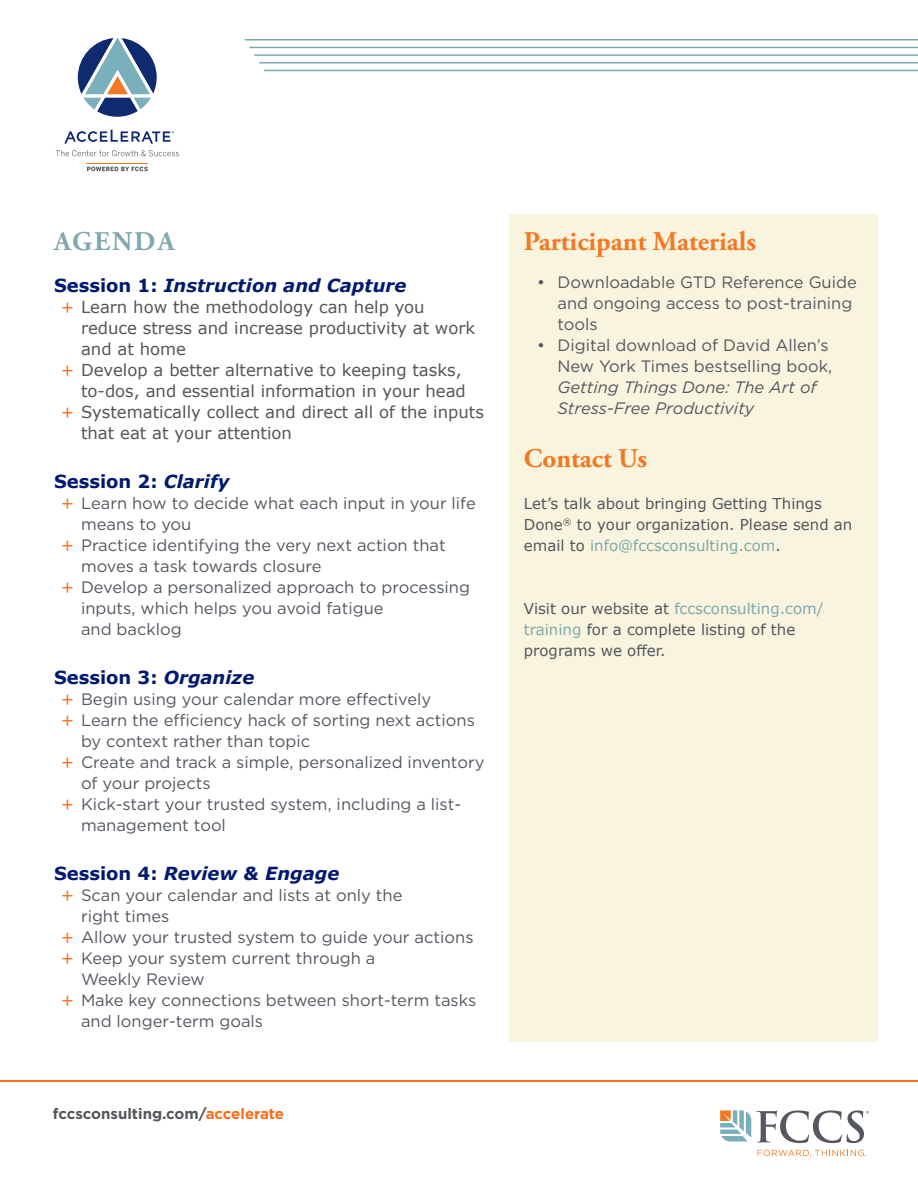
<style>
.page{position:relative;width:918px;height:1188px;background:#fff}
.page>*{position:absolute;margin:0;border:0;box-sizing:border-box;transform-origin:0 0}
.Orange_Heading{font:700 27px "Adobe Garamond Pro";color:#f47723}
.t1{font:700 27px "Adobe Garamond Pro";letter-spacing:.075em;color:#7fa9ae}
.t2{font:italic 700 18px "Verdana";color:#001a70}
.t3{font:700 18px "Verdana";color:#001a70}
.t4{font:16.5px/21px "Gotham";color:#52575f}
.t5{font:16.5px/21px "Verdana";color:#53565a}
.Body{font:15px/21px "Verdana";color:#52575f}
.t6{font:700 15px "Gotham";color:#53565a}
.s1{font-style:normal}
.s2{color:#ff6a14}
.s3{font-style:italic}
.s4{font-family:"Verdana";color:#ff6a14}
.s5{color:#7fa9ae}
</style>
<div class="page">
<hr style="left:241px;top:70px;width:677px;height:1px;background:#7fa9ae">
<hr style="left:241px;top:62px;width:677px;height:2px;background:#7fa9ae">
<hr style="left:241px;top:54px;width:677px;height:2px;background:#7fa9ae">
<hr style="left:241px;top:47px;width:677px;height:1px;background:#7fa9ae">
<hr style="left:241px;top:39px;width:677px;height:1px;background:#7fa9ae">
<svg style="left:78px;top:38px;width:79px;height:79px"></svg>
<svg style="left:56px;top:150px;width:123px;height:6px"></svg>
<svg style="left:87px;top:167px;width:61px;height:4px"></svg>
<hr style="left:87px;top:163px;width:61px;height:1px;background:#f47722">
<svg style="left:64px;top:130px;width:110px;height:14px"></svg>
<hr style="left:0;top:1080px;width:918px;height:2px;background:#ff6a14">
<svg style="left:757px;top:1150px;width:109px;height:6px"></svg>
<svg style="left:720px;top:1110px;width:149px;height:33px"></svg>
<div style="left:509px;top:214px;width:369px;height:828px;background:#f8f4de"></div>
<p class="t1" style="left:54px;top:226px;width:122px">AGENDA</p>
<p class="t2" style="left:54px;top:273px;width:354px"><span class="s1">Session 1:</span> Instruction and Capture</p>
<p class="t5" style="left:81px;top:297px;width:396px;text-indent:-20px"><span class="s2">+</span> Learn how the methodology can help you reduce stress and increase productivity at work and at home</p>
<p class="t5" style="left:61px;top:360px;width:407px;text-align:right"><span class="s2">+</span> Develop a better alternative to keeping tasks, to-dos, and essential information in your head</p>
<p class="t5" style="left:81px;top:402px;width:405px;text-indent:-20px"><span class="s2">+</span> Systematically collect and direct all of the inputs that eat at your attention</p>
<p class="t3" style="left:54px;top:469px;width:177px">Session 2: <span class="s3">Clarify</span></p>
<p class="t4" style="left:81px;top:492px;width:396px;text-indent:-20px"><span class="s4">+</span> Learn how to decide what each input in your life means to you</p>
<p class="t4" style="left:81px;top:534px;width:366px;text-indent:-20px"><span class="s4">+</span> Practice identifying the very next action that moves a task towards closure</p>
<p class="t4" style="left:81px;top:576px;width:391px;text-indent:-20px"><span class="s4">+</span> Develop a personalized approach to processing inputs, which helps you avoid fatigue<br>and backlog</p>
<p class="t3" style="left:54px;top:665px;width:202px">Session 3: <span class="s3">Organize</span></p>
<p class="t4" style="left:61px;top:688px;width:372px"><span class="s4">+</span> Begin using your calendar more effectively</p>
<p class="t4" style="left:81px;top:709px;width:395px;text-indent:-20px"><span class="s4">+</span> Learn the efficiency hack of sorting next actions by context rather than topic</p>
<p class="t4" style="left:81px;top:751px;width:405px;text-indent:-20px"><span class="s4">+</span> Create and track a simple, personalized inventory of your projects</p>
<p class="t4" style="left:81px;top:793px;width:382px;text-indent:-20px"><span class="s4">+</span> Kick-start your trusted system, including a list&shy;management tool</p>
<p class="t2" style="left:54px;top:860px;width:287px"><span class="s1">Session 4:</span> Review &amp; Engage</p>
<p class="t4" style="left:81px;top:884px;width:323px;text-indent:-20px"><span class="s4">+</span> Scan your calendar and lists at only the right times</p>
<p class="t4" style="left:61px;top:926px;width:414px"><span class="s4">+</span> Allow your trusted system to guide your actions</p>
<p class="t4" style="left:81px;top:947px;width:296px;text-indent:-20px"><span class="s4">+</span> Keep your system current through a<br>Weekly Review</p>
<p class="t4" style="left:81px;top:989px;width:397px;text-indent:-20px"><span class="s4">+</span> Make key connections between short-term tasks and longer-term goals</p>
<p class="t6" style="left:53px;top:1103px;width:233px">fccsconsulting.com/<span class="s2">accelerate</span></p>
<p class="Orange_Heading" style="left:524px;top:226px;width:234px">Participant Materials</p>
<p class="t4" style="left:558px;top:271px;width:301px;text-indent:-20px">• Downloadable GTD Reference Guide and ongoing access to post-training tools</p>
<p class="t4" style="left:558px;top:334px;width:276px;text-indent:-20px">• Digital download of David Allen’s<br>New York Times bestselling book,<br><span class="s3">Getting Things Done: The Art of<br>Stress-Free Productivity</span></p>
<p class="Orange_Heading" style="left:524px;top:443px;width:125px">Contact Us</p>
<p class="Body" style="left:524px;top:493px;width:330px">Let’s talk about bringing Getting Things<br>Done<sup>®</sup> to your organization. Please send an email to <span class="s5">info@fccsconsulting.com</span>.</p>
<p class="Body" style="left:524px;top:598px;width:301px">Visit our website at <span class="s5">fccsconsulting.com/ training</span> for a complete listing of the programs we offer.</p>
</div>
